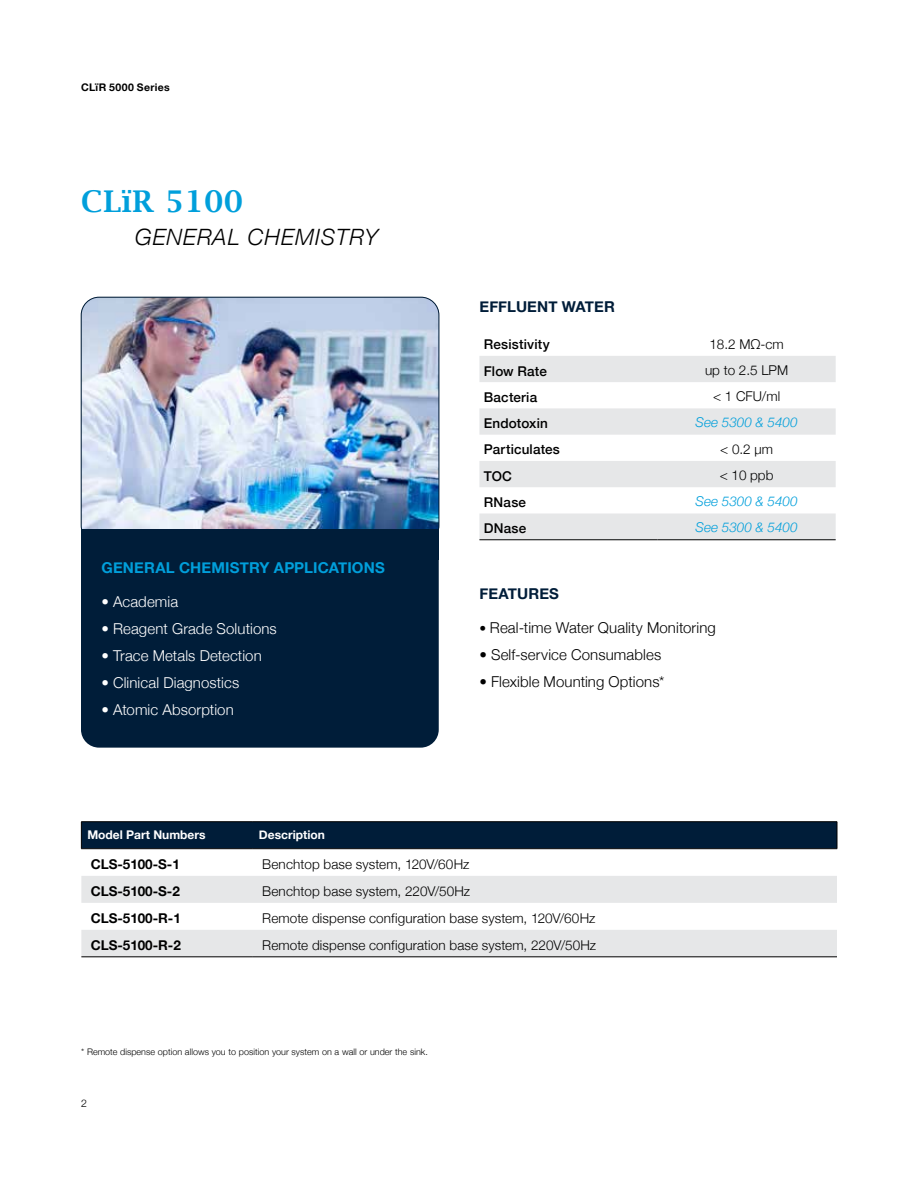
<style>
.page{position:relative;width:918px;height:1188px;background:#fff}
.page>*{position:absolute;margin:0;border:0;box-sizing:border-box;transform-origin:0 0}
.t1{font:600 30px "Lucida Bright";letter-spacing:.03em;color:#009fdb}
.t2{font:italic 300 22.5px "Helvetica Neue";letter-spacing:.04em;color:#000}
.t3{font:300 15px "Helvetica Neue";letter-spacing:.005em;color:#fff}
.t4{font:300 15px "Helvetica Neue";letter-spacing:.01em;color:#000}
.t5{font:700 15px "Helvetica Neue";letter-spacing:.01em;color:#009fdb}
.t6{font:700 15px "Helvetica Neue";letter-spacing:.005em;color:#001d39}
.t7{font:300 13.5px "Helvetica Neue";letter-spacing:.01em;color:#000}
.t8{font:500 13.5px "Helvetica Neue";letter-spacing:.01em;color:#000}
.t9{font:700 13.5px "Helvetica Neue";color:#000}
.t10{font:italic 300 13.5px "Helvetica Neue";color:#009fdb}
.t11{font:700 12px "Helvetica Neue";color:#fff}
.t12{font:700 10.5px "Helvetica Neue";letter-spacing:.03em;color:#000}
.t13{font:300 10.5px "Helvetica Neue";color:#000}
.t14{font:300 9px "Helvetica Neue";color:#000}
.s1{font-weight:500;font-size:13.5px}
</style>
<div class="page">
<div style="left:81px;top:537px;width:358px;height:211px;background:#001d39;border-radius:18px"></div>
<img style="left:81px;top:297px;width:358px;height:232px">
<svg style="left:81px;top:849px;width:756px;height:1px"></svg>
<svg style="left:81px;top:876px;width:756px;height:81px;fill:#e6e7e8"></svg>
<hr style="left:81px;top:821px;width:172px;height:1px;background:#000">
<hr style="left:253px;top:821px;width:584px;height:1px;background:#000">
<div style="left:81px;top:822px;width:757px;height:27px;background:#001d39"></div>
<hr style="left:81px;top:848px;width:172px;height:1px;background:#000">
<hr style="left:253px;top:848px;width:584px;height:1px;background:#000">
<hr style="left:81px;top:957px;width:172px;height:1px;background:#000">
<hr style="left:253px;top:957px;width:584px;height:1px;background:#000">
<svg style="left:479px;top:356px;width:357px;height:184px;fill:#e6e7e8"></svg>
<hr style="left:479px;top:540px;width:179px;height:1px;background:#000">
<hr style="left:658px;top:540px;width:178px;height:1px;background:#000">
<div style="left:81px;top:529px;width:358px;height:31px;background:#001d39"></div>
<p class="t12" style="left:81px;top:79px;width:90px">CLïR 5000 Series</p>
<h1 class="t1" style="left:81px;top:184px;width:163px">CLïR 5100</h1>
<h2 class="t2" style="left:135px;top:219px;width:244px">GENERAL CHEMISTRY</h2>
<p class="t5" style="left:101px;top:556px;width:285px">GENERAL CHEMISTRY APPLICATIONS</p>
<p class="t3" style="left:101px;top:589px;width:78px">• Academia</p>
<p class="t3" style="left:101px;top:616px;width:177px">• Reagent Grade Solutions</p>
<p class="t3" style="left:101px;top:643px;width:162px">• Trace Metals Detection</p>
<p class="t3" style="left:101px;top:670px;width:139px">• Clinical Diagnostics</p>
<p class="t3" style="left:101px;top:697px;width:134px">• Atomic Absorption</p>
<p class="t6" style="left:479px;top:295px;width:137px">EFFLUENT WATER</p>
<p class="t8" style="left:484px;top:334px;width:67px">Resistivity</p>
<p class="t7" style="left:709px;top:333px;width:76px">18.2 MΩ-cm</p>
<p class="t8" style="left:484px;top:360px;width:65px">Flow Rate</p>
<p class="t7" style="left:705px;top:359px;width:85px">up to 2.5 LPM</p>
<p class="t8" style="left:484px;top:386px;width:55px">Bacteria</p>
<p class="t7" style="left:713px;top:385px;width:69px">&lt; 1 CFU/ml</p>
<p class="t8" style="left:484px;top:412px;width:66px">Endotoxin</p>
<p class="t10" style="left:696px;top:412px;width:104px">See 5300 &amp; 5400</p>
<p class="t8" style="left:484px;top:439px;width:78px">Particulates</p>
<p class="t7" style="left:720px;top:438px;width:54px">&lt; 0.2 µm</p>
<p class="t8" style="left:484px;top:465px;width:30px">TOC</p>
<p class="t7" style="left:720px;top:464px;width:55px">&lt; 10 ppb</p>
<p class="t8" style="left:484px;top:491px;width:44px">RNase</p>
<p class="t10" style="left:696px;top:491px;width:104px">See 5300 &amp; 5400</p>
<p class="t8" style="left:484px;top:518px;width:44px">DNase</p>
<p class="t10" style="left:696px;top:517px;width:104px">See 5300 &amp; 5400</p>
<p class="t6" style="left:479px;top:582px;width:81px">FEATURES</p>
<p class="t4" style="left:479px;top:616px;width:238px"><span class="s1">•</span> Real-time Water Quality Monitoring</p>
<p class="t4" style="left:479px;top:643px;width:183px">• Self-service Consumables</p>
<p class="t4" style="left:479px;top:670px;width:187px">• Flexible Mounting Options*</p>
<p class="t11" style="left:87px;top:826px;width:120px">Model Part Numbers</p>
<p class="t11" style="left:259px;top:826px;width:67px">Description</p>
<p class="t9" style="left:91px;top:854px;width:91px">CLS-5100-S-1</p>
<p class="t7" style="left:262px;top:853px;width:209px">Benchtop base system, 120V/60Hz</p>
<p class="t9" style="left:91px;top:881px;width:91px">CLS-5100-S-2</p>
<p class="t7" style="left:262px;top:880px;width:209px">Benchtop base system, 220V/50Hz</p>
<p class="t9" style="left:91px;top:908px;width:92px">CLS-5100-R-1</p>
<p class="t7" style="left:262px;top:907px;width:335px">Remote dispense configuration base system, 120V/60Hz</p>
<p class="t9" style="left:91px;top:935px;width:92px">CLS-5100-R-2</p>
<p class="t7" style="left:262px;top:934px;width:335px">Remote dispense configuration base system, 220V/50Hz</p>
<p class="t14" style="left:81px;top:1045px;width:348px">* Remote dispense option allows you to position your system on a wall or under the sink.</p>
<p class="t13" style="left:81px;top:1095px;width:7px">2</p>
</div>
